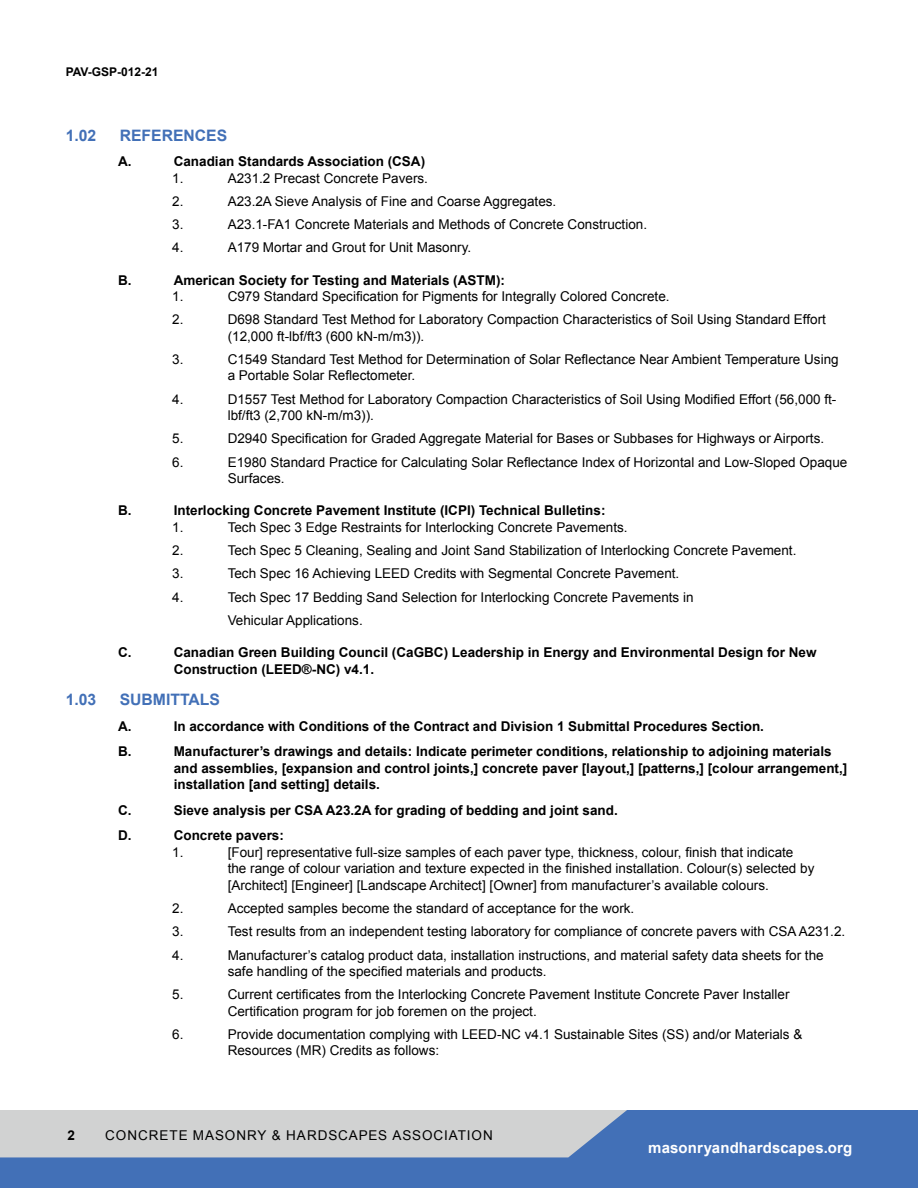
<style>
.page{position:relative;width:918px;height:1188px;background:#fff}
.page>*{position:absolute;margin:0;border:0;box-sizing:border-box;transform-origin:0 0}
.t1{font:700 15.75px "Arial";color:#4270b7}
.t2{font:700 15px "Arial";letter-spacing:.01em;color:#fff}
.t3{font:13.5px/16.5px "Arial";color:#000}
.t4{font:700 13.5px/16.5px "Arial";color:#000}
.t5{font:13.5px "Arial";letter-spacing:.07em;color:#000}
.t6{font:700 12px "Arial";color:#000}
</style>
<div class="page">
<svg style="left:0;top:1110px;width:918px;height:78px;background:#7b97c1"></svg>
<p class="t6" style="left:66px;top:65px;width:94px">PAV-GSP-012-21</p>
<p class="t1" style="left:66px;top:129px;width:32px">1.02</p>
<p class="t1" style="left:120px;top:129px;width:109px">REFERENCES</p>
<p class="t4" style="left:118px;top:154px;width:15px">A.</p>
<p class="t4" style="left:174px;top:154px;width:253px">Canadian Standards Association (CSA)</p>
<p class="t3" style="left:172px;top:171px;width:13px">1.</p>
<p class="t3" style="left:228px;top:171px;width:202px">A231.2 Precast Concrete Pavers.</p>
<p class="t3" style="left:172px;top:194px;width:13px">2.</p>
<p class="t3" style="left:228px;top:194px;width:330px">A23.2A Sieve Analysis of Fine and Coarse Aggregates.</p>
<p class="t3" style="left:172px;top:216px;width:13px">3.</p>
<p class="t3" style="left:228px;top:216px;width:421px">A23.1-FA1 Concrete Materials and Methods of Concrete Construction.</p>
<p class="t3" style="left:172px;top:239px;width:13px">4.</p>
<p class="t3" style="left:228px;top:239px;width:245px">A179 Mortar and Grout for Unit Masonry.</p>
<p class="t4" style="left:118px;top:273px;width:15px">B.</p>
<p class="t4" style="left:174px;top:273px;width:333px">American Society for Testing and Materials (ASTM):</p>
<p class="t3" style="left:172px;top:288px;width:13px">1.</p>
<p class="t3" style="left:228px;top:288px;width:443px">C979 Standard Specification for Pigments for Integrally Colored Concrete.</p>
<p class="t3" style="left:172px;top:311px;width:13px">2.</p>
<p class="t3" style="left:228px;top:311px;width:600px">D698 Standard Test Method for Laboratory Compaction Characteristics of Soil Using Standard Effort (12,000 ft-lbf/ft3 (600 kN-m/m3)).</p>
<p class="t3" style="left:172px;top:351px;width:13px">3.</p>
<p class="t3" style="left:228px;top:351px;width:613px">C1549 Standard Test Method for Determination of Solar Reflectance Near Ambient Temperature Using a Portable Solar Reflectometer.</p>
<p class="t3" style="left:172px;top:391px;width:13px">4.</p>
<p class="t3" style="left:228px;top:391px;width:610px">D1557 Test Method for Laboratory Compaction Characteristics of Soil Using Modified Effort (56,000 ft&shy;lbf/ft3 (2,700 kN-m/m3)).</p>
<p class="t3" style="left:172px;top:431px;width:13px">5.</p>
<p class="t3" style="left:228px;top:431px;width:598px">D2940 Specification for Graded Aggregate Material for Bases or Subbases for Highways or Airports.</p>
<p class="t3" style="left:172px;top:454px;width:13px">6.</p>
<p class="t3" style="left:228px;top:454px;width:621px">E1980 Standard Practice for Calculating Solar Reflectance Index of Horizontal and Low-Sloped Opaque<br>Surfaces.</p>
<p class="t4" style="left:118px;top:504px;width:15px">B.</p>
<p class="t4" style="left:174px;top:504px;width:433px">Interlocking Concrete Pavement Institute (ICPI) Technical Bulletins:</p>
<p class="t3" style="left:172px;top:520px;width:13px">1.</p>
<p class="t3" style="left:228px;top:520px;width:401px">Tech Spec 3 Edge Restraints for Interlocking Concrete Pavements.</p>
<p class="t3" style="left:172px;top:543px;width:13px">2.</p>
<p class="t3" style="left:228px;top:543px;width:570px">Tech Spec 5 Cleaning, Sealing and Joint Sand Stabilization of Interlocking Concrete Pavement.</p>
<p class="t3" style="left:172px;top:566px;width:13px">3.</p>
<p class="t3" style="left:228px;top:566px;width:453px">Tech Spec 16 Achieving LEED Credits with Segmental Concrete Pavement.</p>
<p class="t3" style="left:172px;top:590px;width:13px">4.</p>
<p class="t3" style="left:228px;top:587px;width:467px;line-height:23.2px">Tech Spec 17 Bedding Sand Selection for Interlocking Concrete Pavements in<br>Vehicular Applications.</p>
<p class="t4" style="left:118px;top:645px;width:15px">C.</p>
<p class="t4" style="left:174px;top:645px;width:644px">Canadian Green Building Council (CaGBC) Leadership in Energy and Environmental Design for New<br>Construction (LEED®-NC) v4.1.</p>
<p class="t1" style="left:66px;top:694px;width:32px">1.03</p>
<p class="t1" style="left:120px;top:694px;width:102px">SUBMITTALS</p>
<p class="t4" style="left:118px;top:719px;width:15px">A.</p>
<p class="t4" style="left:174px;top:719px;width:592px">In accordance with Conditions of the Contract and Division 1 Submittal Procedures Section.</p>
<p class="t4" style="left:118px;top:745px;width:15px">B.</p>
<p class="t4" style="left:174px;top:745px;width:675px">Manufacturer’s drawings and details: Indicate perimeter conditions, relationship to adjoining materials and assemblies, [expansion and control joints,] concrete paver [layout,] [patterns,] [colour arrangement,] installation [and setting] details.</p>
<p class="t4" style="left:118px;top:803px;width:15px">C.</p>
<p class="t4" style="left:174px;top:803px;width:446px">Sieve analysis per CSA A23.2A for grading of bedding and joint sand.</p>
<p class="t4" style="left:118px;top:829px;width:15px">D.</p>
<p class="t4" style="left:174px;top:829px;width:112px">Concrete pavers:</p>
<p class="t3" style="left:172px;top:844px;width:13px">1.</p>
<p class="t3" style="left:228px;top:844px;width:588px">[Four] representative full-size samples of each paver type, thickness, colour, finish that indicate the range of colour variation and texture expected in the finished installation. Colour(s) selected by [Architect] [Engineer] [Landscape Architect] [Owner] from manufacturer’s available colours.</p>
<p class="t3" style="left:172px;top:900px;width:13px">2.</p>
<p class="t3" style="left:228px;top:900px;width:408px">Accepted samples become the standard of acceptance for the work.</p>
<p class="t3" style="left:172px;top:923px;width:13px">3.</p>
<p class="t3" style="left:228px;top:923px;width:619px">Test results from an independent testing laboratory for compliance of concrete pavers with CSA A231.2.</p>
<p class="t3" style="left:172px;top:947px;width:13px">4.</p>
<p class="t3" style="left:228px;top:947px;width:598px">Manufacturer’s catalog product data, installation instructions, and material safety data sheets for the safe handling of the specified materials and products.</p>
<p class="t3" style="left:172px;top:986px;width:13px">5.</p>
<p class="t3" style="left:228px;top:986px;width:563px">Current certificates from the Interlocking Concrete Pavement Institute Concrete Paver Installer<br>Certification program for job foremen on the project.</p>
<p class="t3" style="left:172px;top:1026px;width:13px">6.</p>
<p class="t3" style="left:228px;top:1026px;width:576px">Provide documentation complying with LEED-NC v4.1 Sustainable Sites (SS) and/or Materials &amp;<br>Resources (MR) Credits as follows:</p>
<p class="t4" style="left:67px;top:1128px;width:9px">2</p>
<p class="t5" style="left:105px;top:1127px;width:389px">CONCRETE MASONRY &amp; HARDSCAPES ASSOCIATION</p>
<p class="t2" style="left:648px;top:1143px;width:206px">masonryandhardscapes.org</p>
</div>
